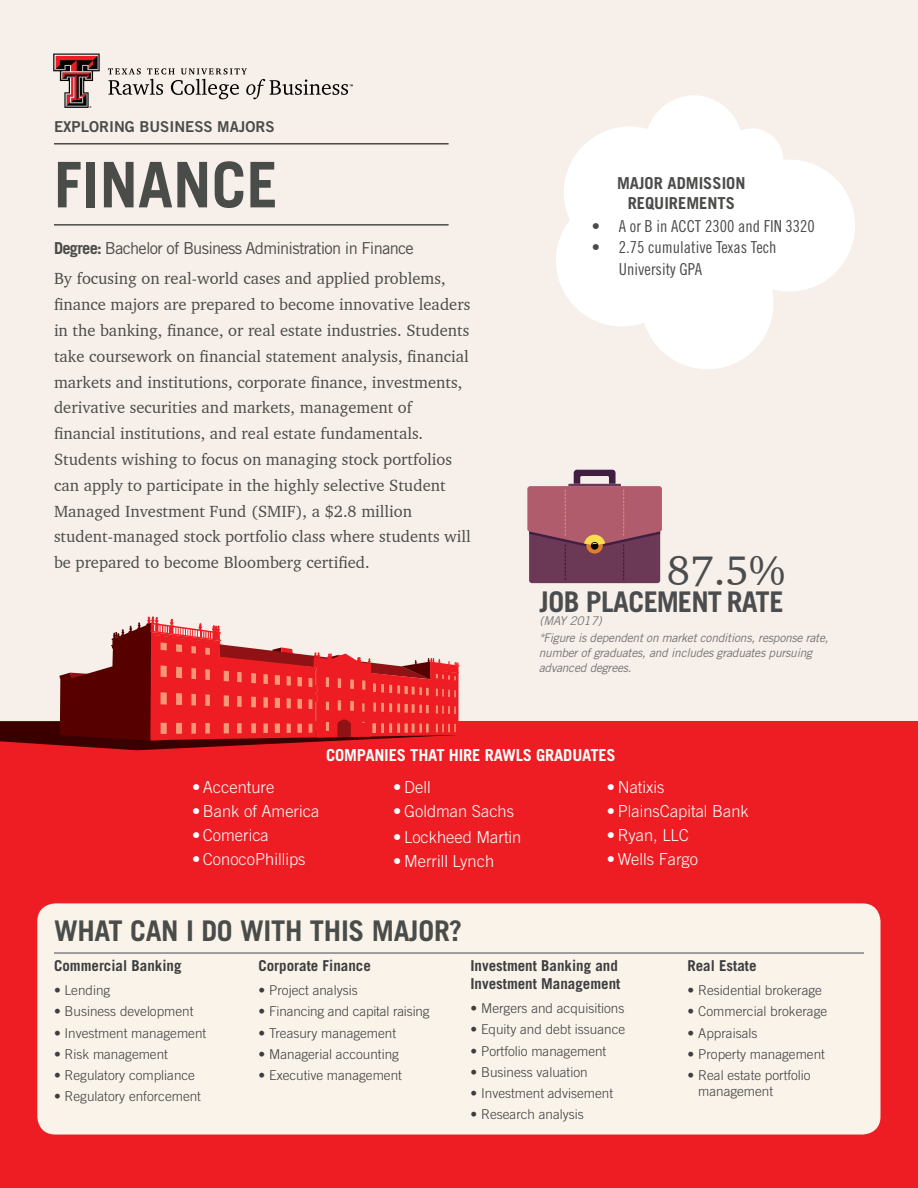
<style>
.page{position:relative;width:918px;height:1188px;background:#fff}
.page>*{position:absolute;margin:0;border:0;box-sizing:border-box;transform-origin:0 0}
.t1{font:700 63px "Trade Gothic LT Std";color:#4a4c49}
.t2{font:42.3px "Charter BT";color:#4b4c4d}
.t3{font:700 28.5px "Trade Gothic LT Std";letter-spacing:-.01em;color:#4a4c49}
.t4{font:700 28.5px "Trade Gothic LT Std";letter-spacing:-.02em;color:#4b4c4d}
.t5{font:16.5px/25.8px "Charter BT";color:#4a4c49}
.t6{font:300 16.5px "Trade Gothic LT Std";color:#fff}
.t7{font:16.5px/21.6px "Trade Gothic LT Std Cn 18";color:#4a4c49}
.t8{font:16.5px "Trade Gothic LT Std";letter-spacing:-.045em;color:#4a4c49}
.t9{font:700 16.5px "Trade Gothic LT Std";letter-spacing:-.01em;color:#fff}
.t10{font:700 16.5px/19.2px "Trade Gothic LT Std";color:#4a4c49;text-align:center}
.t11{font:700 15px/18px "Trade Gothic LT Std";color:#3e3e3f}
.t12{font:15px "Trade Gothic LT Std Bd 2";color:#4a4c49}
.t13{font:300 13.5px/16.5px "Trade Gothic LT Std";color:#3e3e3f}
.t14{font:italic 12px/16.4px "Trade Gothic LT Std";letter-spacing:-.02em;color:#757577}
.s1{font-weight:700}
</style>
<div class="page">
<div style="left:0;top:1045px;width:918px;height:143px;background:#ee1d23"></div>
<div style="left:0;top:0;width:918px;height:722px;background:#f7efea"></div>
<div style="left:0;top:722px;width:918px;height:362px;background:#ee1d23"></div>
<svg style="left:0;top:616px;width:460px;height:134px"></svg>
<svg style="left:556px;top:95px;width:299px;height:274px;fill:#fff"></svg>
<div style="left:37px;top:903px;width:843px;height:232px;background:#f9f3ea;border-radius:18px"></div>
<svg style="left:108px;top:68px;width:245px;height:31px"></svg>
<svg style="left:53px;top:54px;width:47px;height:54px"></svg>
<hr style="left:54px;top:224px;width:395px;height:2px;background:#4a4c49">
<hr style="left:54px;top:143px;width:395px;height:2px;background:#4a4c49">
<hr style="left:54px;top:952px;width:810px;height:2px;background:#808285">
<svg style="left:527px;top:470px;width:135px;height:113px;background:#9c6070"></svg>
<p class="t12" style="left:54px;top:117px;width:222px">EXPLORING BUSINESS MAJORS</p>
<h1 class="t1" style="left:54px;top:146px;width:226px">FINANCE</h1>
<p class="t8" style="left:54px;top:238px;width:361px"><span class="s1">Degree:</span> Bachelor of Business Administration in Finance</p>
<p class="t5" style="left:54px;top:265px;width:418px">By focusing on real-world cases and applied problems, finance majors are prepared to become innovative leaders in the banking, finance, or real estate industries. Students take coursework on financial statement analysis, financial markets and institutions, corporate finance, investments, derivative securities and markets, management of financial institutions, and real estate fundamentals.<br>Students wishing to focus on managing stock portfolios can apply to participate in the highly selective Student Managed Investment Fund (SMIF), a $2.8 million student-managed stock portfolio class where students will be prepared to become Bloomberg certified.</p>
<p class="t10" style="left:617px;top:174px;width:130px">MAJOR ADMISSION<br>REQUIREMENTS</p>
<p class="t7" style="left:592px;top:215px;width:225px">• A or B in ACCT 2300 and FIN 3320</p>
<p class="t7" style="left:619px;top:236px;width:159px;text-indent:-27px">• 2.75 cumulative Texas Tech<br>University GPA</p>
<h2 class="t2" style="left:667px;top:544px;width:120px">87.5%</h2>
<p class="t14" style="left:539px;top:613px;width:291px">(MAY 2017)<br>*Figure is dependent on market conditions, response rate,</p>
<p class="t14" style="left:539px;top:645px;width:275px;line-height:15px">number of graduates, and includes graduates pursuing advanced degrees.</p>
<h3 class="t4" style="left:540px;top:584px;width:245px">JOB PLACEMENT RATE</h3>
<p class="t6" style="left:192px;top:778px;width:84px">• Accenture</p>
<p class="t6" style="left:192px;top:802px;width:129px">• Bank of America</p>
<p class="t6" style="left:192px;top:826px;width:78px">• Comerica</p>
<p class="t6" style="left:192px;top:850px;width:115px">• ConocoPhillips</p>
<p class="t9" style="left:326px;top:745px;width:291px">COMPANIES THAT HIRE RAWLS GRADUATES</p>
<p class="t6" style="left:393px;top:778px;width:39px">• Dell</p>
<p class="t6" style="left:393px;top:802px;width:122px">• Goldman Sachs</p>
<p class="t6" style="left:393px;top:827px;width:130px">• Lockheed Martin</p>
<p class="t6" style="left:393px;top:851px;width:102px">• Merrill Lynch</p>
<p class="t6" style="left:607px;top:778px;width:59px">• Natixis</p>
<p class="t6" style="left:607px;top:802px;width:143px">• PlainsCapital Bank</p>
<p class="t6" style="left:607px;top:826px;width:84px">• Ryan, LLC</p>
<p class="t6" style="left:607px;top:850px;width:93px">• Wells Fargo</p>
<h3 class="t3" style="left:54px;top:913px;width:410px">WHAT CAN I DO WITH THIS MAJOR?</h3>
<p class="t11" style="left:54px;top:957px;width:129px">Commercial Banking</p>
<p class="t13" style="left:54px;top:982px;width:58px">• Lending</p>
<p class="t13" style="left:54px;top:1003px;width:141px">• Business development</p>
<p class="t13" style="left:54px;top:1024px;width:154px">• Investment management</p>
<p class="t13" style="left:54px;top:1045px;width:116px">• Risk management</p>
<p class="t13" style="left:54px;top:1066px;width:143px">• Regulatory compliance</p>
<p class="t13" style="left:54px;top:1087px;width:149px">• Regulatory enforcement</p>
<p class="t11" style="left:258px;top:957px;width:114px">Corporate Finance</p>
<p class="t13" style="left:258px;top:982px;width:101px">• Project analysis</p>
<p class="t13" style="left:258px;top:1003px;width:173px">• Financing and capital raising</p>
<p class="t13" style="left:258px;top:1024px;width:139px">• Treasury management</p>
<p class="t13" style="left:258px;top:1045px;width:142px">• Managerial accounting</p>
<p class="t13" style="left:258px;top:1066px;width:145px">• Executive management</p>
<p class="t11" style="left:470px;top:957px;width:152px">Investment Banking and<br>Investment Management</p>
<p class="t13" style="left:470px;top:1000px;width:156px">• Mergers and acquisitions</p>
<p class="t13" style="left:470px;top:1021px;width:156px">• Equity and debt issuance</p>
<p class="t13" style="left:470px;top:1042px;width:138px">• Portfolio management</p>
<p class="t13" style="left:470px;top:1063px;width:119px">• Business valuation</p>
<p class="t13" style="left:470px;top:1084px;width:144px">• Investment advisement</p>
<p class="t13" style="left:470px;top:1105px;width:115px">• Research analysis</p>
<p class="t11" style="left:687px;top:957px;width:71px">Real Estate</p>
<p class="t13" style="left:687px;top:982px;width:136px">• Residential brokerage</p>
<p class="t13" style="left:687px;top:1003px;width:141px">• Commercial brokerage</p>
<p class="t13" style="left:687px;top:1024px;width:72px">• Appraisals</p>
<p class="t13" style="left:687px;top:1045px;width:139px">• Property management</p>
<p class="t13" style="left:698px;top:1066px;width:114px;text-indent:-11px">• Real estate portfolio management</p>
</div>
